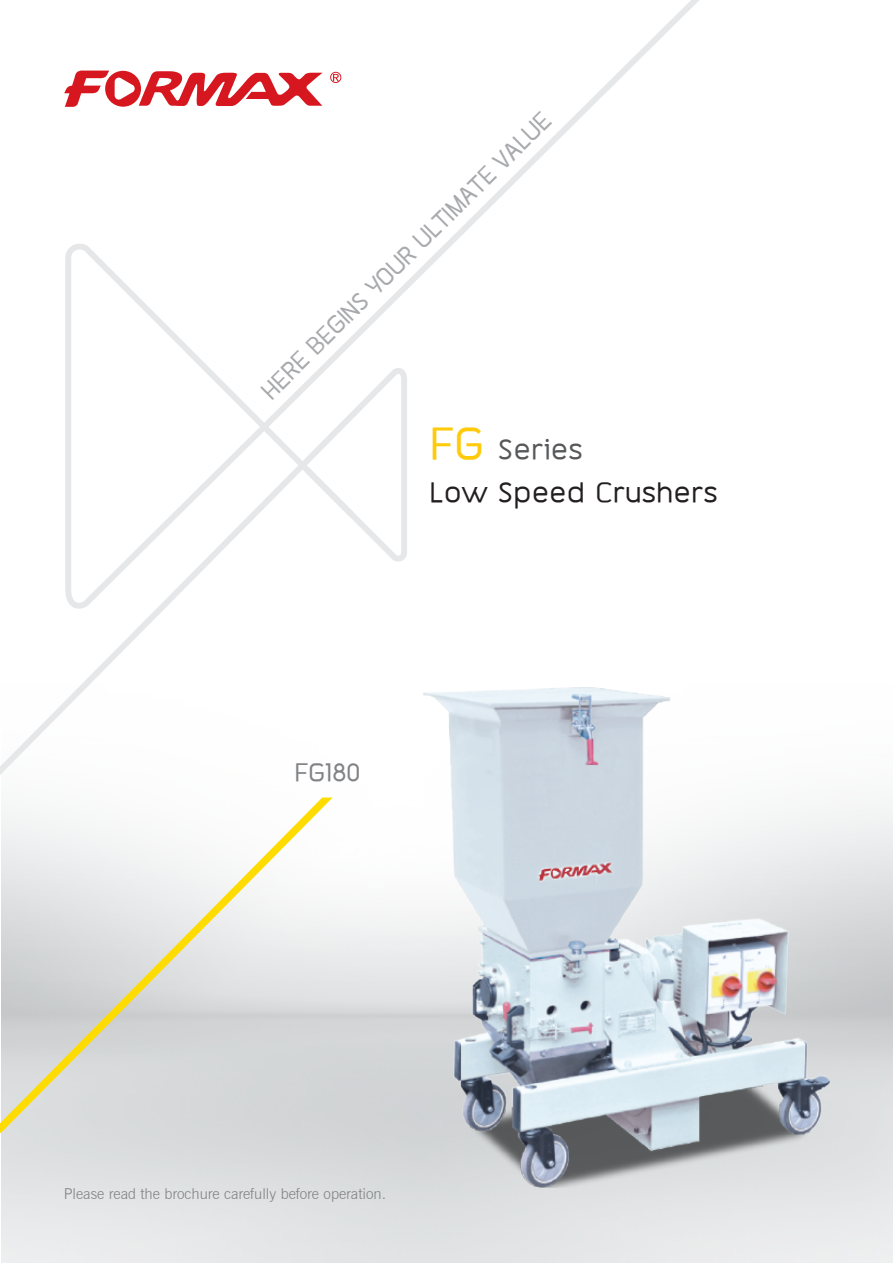
<style>
.page{position:relative;width:893px;height:1263px;background:#fff}
.page>*{position:absolute;margin:0;border:0;box-sizing:border-box;transform-origin:0 0}
.t1{font:30px/42.5px "Often";color:#231f20}
.t2{font:27px "Often";letter-spacing:-.03em;color:#808285}
.t3{font:25.95px "Often";color:#a8a9ad}
.t4{font:300 15px "News Gothic BT";color:#808285}
.s1{font-size:48px;color:#feca0a}
.s2{color:#57585a}
</style>
<div class="page">
<svg style="left:65px;top:0;width:634px;height:367px"></svg>
<svg style="left:0;top:367px;width:407px;height:420px"></svg>
<svg style="left:0;top:797px;width:333px;height:336px"></svg>
<img style="left:422px;top:687px;width:407px;height:500px">
<h3 class="t3" style="left:256px;top:385px;width:398px;rotate:-45deg">HERE BEGINS YOUR ULTIMATE VALUE</h3>
<h1 class="t1" style="left:429px;top:428px;width:290px"><span class="s1">FG</span> <span class="s2">Series<br></span>Low Speed Crushers</h1>
<h2 class="t2" style="left:295px;top:758px;width:68px">FG180</h2>
<p class="t4" style="left:64px;top:1185px;width:324px">Please read the brochure carefully before operation.</p>
</div>
